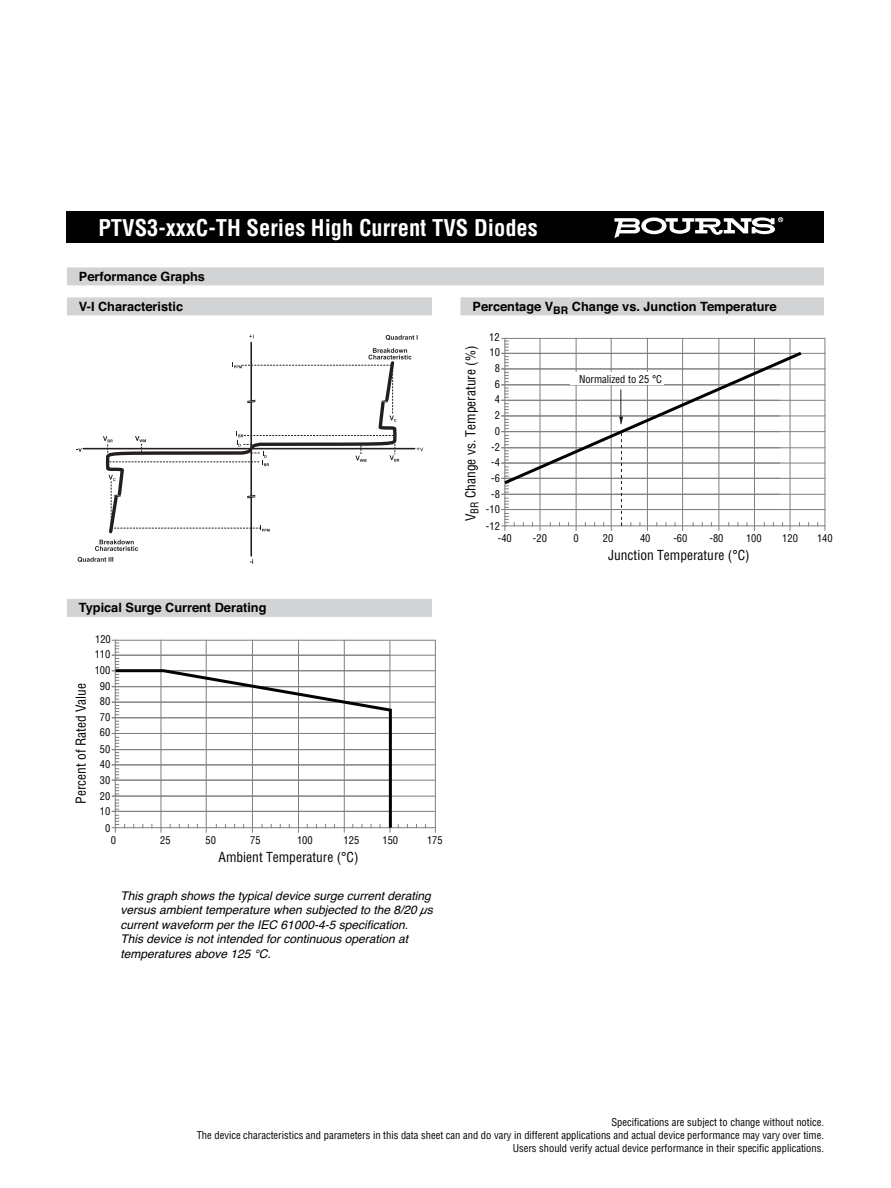
<style>
.page{position:relative;width:891px;height:1188px;background:#fff}
.page>*{position:absolute;margin:0;border:0;box-sizing:border-box;transform-origin:0 0}
.t1{font:700 condensed 22.5px "Helvetica";color:#fff}
.t2{font:condensed 13.5px "Helvetica";color:#010202}
.t3{font:700 12.75px "Helvetica";color:#000}
.t4{font:italic 12px/14.4px "Helvetica";color:#000}
.t5{font:condensed 10.5px/12.8px "Helvetica";color:#000;text-align:right}
.t6{font:condensed 10.5px/15.8px "Helvetica";color:#010202;text-align:center}
</style>
<div class="page">
<hr style="left:83px;top:448px;width:332px;height:1px;background:#231f20">
<hr style="left:250px;top:343px;width:2px;height:58px;background:#231f20">
<hr style="left:250px;top:498px;width:2px;height:58px;background:#231f20">
<svg style="left:76px;top:448px;width:6px;height:4px"></svg>
<svg style="left:386px;top:335px;width:32px;height:5px"></svg>
<svg style="left:249px;top:334px;width:5px;height:5px"></svg>
<svg style="left:78px;top:557px;width:35px;height:5px"></svg>
<svg style="left:95px;top:348px;width:328px;height:203px"></svg>
<hr style="left:390px;top:640px;width:1px;height:188px;background:#807f7f">
<hr style="left:206px;top:640px;width:1px;height:192px;background:#807f7f">
<hr style="left:298px;top:640px;width:1px;height:192px;background:#807f7f">
<hr style="left:161px;top:640px;width:1px;height:192px;background:#807f7f">
<hr style="left:252px;top:640px;width:1px;height:192px;background:#807f7f">
<hr style="left:344px;top:640px;width:1px;height:192px;background:#807f7f">
<svg style="left:112px;top:640px;width:7px;height:28px"></svg>
<svg style="left:112px;top:779px;width:4px;height:53px"></svg>
<hr style="left:112px;top:655px;width:323px;height:1px;background:#807f7f">
<hr style="left:112px;top:670px;width:323px;height:1px;background:#807f7f">
<hr style="left:112px;top:686px;width:323px;height:1px;background:#807f7f">
<hr style="left:112px;top:702px;width:323px;height:1px;background:#807f7f">
<hr style="left:112px;top:717px;width:323px;height:1px;background:#807f7f">
<hr style="left:112px;top:733px;width:323px;height:1px;background:#807f7f">
<hr style="left:112px;top:749px;width:323px;height:1px;background:#807f7f">
<hr style="left:112px;top:765px;width:323px;height:1px;background:#807f7f">
<hr style="left:112px;top:780px;width:323px;height:1px;background:#807f7f">
<hr style="left:112px;top:796px;width:323px;height:1px;background:#807f7f">
<hr style="left:112px;top:811px;width:323px;height:1px;background:#807f7f">
<svg style="left:114px;top:668px;width:279px;height:161px"></svg>
<hr style="left:502px;top:353px;width:323px;height:1px;background:#807f7f">
<hr style="left:502px;top:369px;width:323px;height:1px;background:#807f7f">
<hr style="left:502px;top:384px;width:323px;height:1px;background:#807f7f">
<hr style="left:502px;top:400px;width:323px;height:1px;background:#807f7f">
<hr style="left:502px;top:416px;width:323px;height:1px;background:#807f7f">
<hr style="left:502px;top:431px;width:323px;height:1px;background:#807f7f">
<hr style="left:502px;top:447px;width:323px;height:1px;background:#807f7f">
<hr style="left:502px;top:463px;width:323px;height:1px;background:#807f7f">
<hr style="left:502px;top:478px;width:323px;height:1px;background:#807f7f">
<hr style="left:502px;top:494px;width:323px;height:1px;background:#807f7f">
<hr style="left:502px;top:509px;width:323px;height:1px;background:#807f7f">
<svg style="left:502px;top:338px;width:307px;height:192px"></svg>
<div style="left:571px;top:372px;width:93px;height:13px;background:#fff"></div>
<div style="left:67px;top:212px;width:757px;height:31px;background:#000"></div>
<div style="left:67px;top:267px;width:757px;height:18px;background:#d1d3d4"></div>
<div style="left:67px;top:297px;width:365px;height:18px;background:#d1d3d4"></div>
<div style="left:460px;top:297px;width:364px;height:18px;background:#d1d3d4"></div>
<div style="left:67px;top:599px;width:365px;height:18px;background:#d1d3d4"></div>
<svg style="left:614px;top:217px;width:169px;height:21px"></svg>
<h1 class="t1" style="left:98px;top:219px;width:441px">PTVS3-xxxC-TH Series High Current TVS Diodes</h1>
<p class="t3" style="left:79px;top:272px;width:128px">Performance Graphs</p>
<p class="t3" style="left:79px;top:302px;width:106px">V-I Characteristic</p>
<p class="t3" style="left:472px;top:302px;width:306px">Percentage V<sub>BR</sub> Change vs. Junction Temperature</p>
<p class="t6" style="left:489px;top:331px;width:12px">12</p>
<p class="t3" style="left:79px;top:603px;width:189px">Typical Surge Current Derating</p>
<p class="t2" style="left:76px;top:804px;width:122px;rotate:-90deg">Percent of Rated Value</p>
<p class="t6" style="left:95px;top:632px;width:17px">120</p>
<p class="t6" style="left:95px;top:647px;width:17px">110<br>100<br>90<br>80<br>70<br>60<br>50<br>40<br>30<br>20<br>10</p>
<p class="t6" style="left:105px;top:821px;width:7px">0</p>
<p class="t6" style="left:111px;top:833px;width:7px">0</p>
<p class="t6" style="left:160px;top:833px;width:12px">25</p>
<p class="t6" style="left:205px;top:833px;width:12px">50</p>
<p class="t6" style="left:297px;top:833px;width:17px">100</p>
<p class="t6" style="left:250px;top:833px;width:12px">75</p>
<p class="t6" style="left:344px;top:833px;width:17px">125</p>
<p class="t6" style="left:382px;top:833px;width:17px">150</p>
<p class="t6" style="left:427px;top:833px;width:17px">175</p>
<p class="t2" style="left:219px;top:852px;width:141px">Ambient Temperature (°C)</p>
<p class="t4" style="left:121px;top:890px;width:314px">This graph shows the typical device surge current derating versus ambient temperature when subjected to the 8/20 µs current waveform per the IEC 61000-4-5 specification.<br>This device is not intended for continuous operation at temperatures above 125 °C.</p>
<p class="t2" style="left:465px;top:521px;width:177px;rotate:-90deg">V<sub>BR</sub> Change vs. Temperature (%)</p>
<p class="t6" style="left:486px;top:346px;width:15px;text-align:right">10<br>8<br>6<br>4<br>2<br>0 -2 -4 -6 -8 -10</p>
<p class="t6" style="left:579px;top:372px;width:85px">Normalized to 25 °C</p>
<p class="t6" style="left:498px;top:521px;width:15px;line-height:12px;text-align:left;text-indent:-12px">-12 -40</p>
<p class="t6" style="left:533px;top:531px;width:15px">-20</p>
<p class="t6" style="left:574px;top:531px;width:7px">0</p>
<p class="t6" style="left:603px;top:531px;width:12px">20</p>
<p class="t6" style="left:640px;top:531px;width:12px">40</p>
<p class="t6" style="left:673px;top:531px;width:15px">-60</p>
<p class="t6" style="left:710px;top:531px;width:15px">-80</p>
<p class="t6" style="left:746px;top:531px;width:17px">100</p>
<p class="t6" style="left:782px;top:531px;width:17px">120</p>
<p class="t6" style="left:817px;top:531px;width:17px">140</p>
<p class="t2" style="left:608px;top:550px;width:143px">Junction Temperature (°C)</p>
<p class="t5" style="left:197px;top:1117px;width:629px">Specifications are subject to change without notice.<br>The device characteristics and parameters in this data sheet can and do vary in different applications and actual device performance may vary over time.<br>Users should verify actual device performance in their specific applications.</p>
</div>
